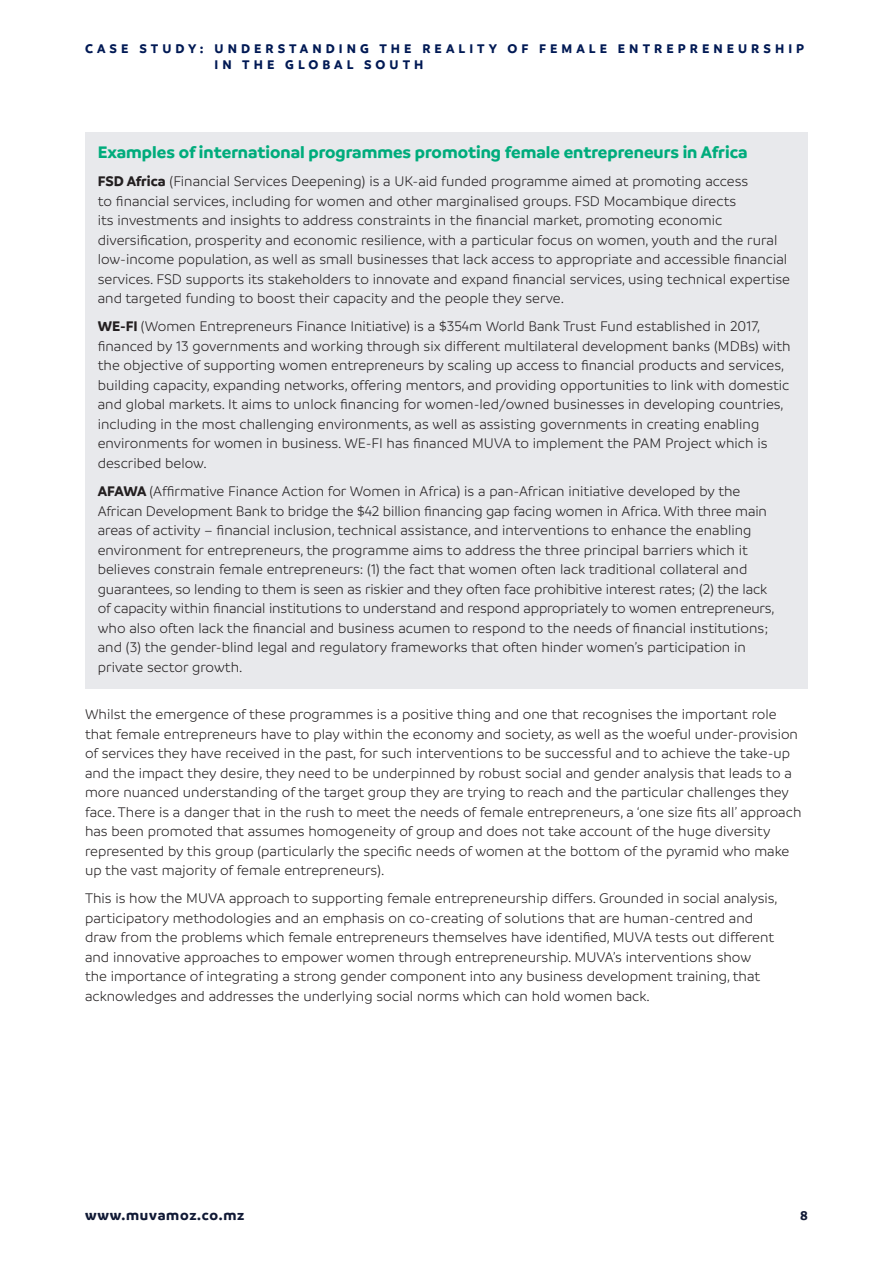
<style>
.page{position:relative;width:893px;height:1263px;background:#fff}
.page>*{position:absolute;margin:0;border:0;box-sizing:border-box;transform-origin:0 0}
.t1{font:700 18px "Branding";color:#00ac7c}
.t2{font:300 15px/19.5px "Branding";color:#231f20}
.t3{font:700 15px "Branding";letter-spacing:.05em;color:#101935}
.t4{font:700 13.5px/16.2px "Branding";letter-spacing:.3em;color:#001954}
.t5{font:700 13.5px "Branding";color:#101935}
.s1{font-weight:700}
</style>
<div class="page">
<div style="left:85px;top:132px;width:723px;height:556px;background:#e8e9ec"></div>
<p class="t4" style="left:215px;top:40px;width:591px;text-indent:-130px">CASE STUDY: UNDERSTANDING THE REALITY OF FEMALE ENTREPRENEURSHIP<br>IN THE GLOBAL SOUTH</p>
<p class="t1" style="left:98px;top:142px;width:651px">Examples of international programmes promoting female entrepreneurs in Africa</p>
<p class="t2" style="left:98px;top:172px;width:694px"><span class="s1">FSD Africa</span> (Financial Services Deepening) is a UK-aid funded programme aimed at promoting access<br>to financial services, including for women and other marginalised groups. FSD Mocambique directs<br>its investments and insights to address constraints in the financial market, promoting economic diversification, prosperity and economic resilience, with a particular focus on women, youth and the rural low-income population, as well as small businesses that lack access to appropriate and accessible financial services. FSD supports its stakeholders to innovate and expand financial services, using technical expertise and targeted funding to boost their capacity and the people they serve.</p>
<p class="t2" style="left:98px;top:317px;width:694px"><span class="s1">WE-FI</span> (Women Entrepreneurs Finance Initiative) is a $354m World Bank Trust Fund established in 2017, financed by 13 governments and working through six different multilateral development banks (MDBs) with the objective of supporting women entrepreneurs by scaling up access to financial products and services, building capacity, expanding networks, offering mentors, and providing opportunities to link with domestic and global markets. It aims to unlock financing for women-led/owned businesses in developing countries, including in the most challenging environments, as well as assisting governments in creating enabling environments for women in business. WE-FI has financed MUVA to implement the PAM Project which is described below.</p>
<p class="t2" style="left:98px;top:481px;width:678px"><span class="s1">AFAWA</span> (Affirmative Finance Action for Women in Africa) is a pan-African initiative developed by the African Development Bank to bridge the $42 billion financing gap facing women in Africa. With three main areas of activity – financial inclusion, technical assistance, and interventions to enhance the enabling environment for entrepreneurs, the programme aims to address the three principal barriers which it believes constrain female entrepreneurs: (1) the fact that women often lack traditional collateral and guarantees, so lending to them is seen as riskier and they often face prohibitive interest rates; (2) the lack of capacity within financial institutions to understand and respond appropriately to women entrepreneurs, who also often lack the financial and business acumen to respond to the needs of financial institutions; and (3) the gender-blind legal and regulatory frameworks that often hinder women’s participation in private sector growth.</p>
<p class="t2" style="left:85px;top:704px;width:718px">Whilst the emergence of these programmes is a positive thing and one that recognises the important role that female entrepreneurs have to play within the economy and society, as well as the woeful under-provision of services they have received in the past, for such interventions to be successful and to achieve the take-up and the impact they desire, they need to be underpinned by robust social and gender analysis that leads to a more nuanced understanding of the target group they are trying to reach and the particular challenges they face. There is a danger that in the rush to meet the needs of female entrepreneurs, a ‘one size fits all’ approach has been promoted that assumes homogeneity of group and does not take account of the huge diversity represented by this group (particularly the specific needs of women at the bottom of the pyramid who make up the vast majority of female entrepreneurs).</p>
<p class="t2" style="left:85px;top:888px;width:694px">This is how the MUVA approach to supporting female entrepreneurship differs. Grounded in social analysis, participatory methodologies and an emphasis on co-creating of solutions that are human-centred and draw from the problems which female entrepreneurs themselves have identified, MUVA tests out different and innovative approaches to empower women through entrepreneurship. MUVA’s interventions show<br>the importance of integrating a strong gender component into any business development training, that acknowledges and addresses the underlying social norms which can hold women back.</p>
<p class="t3" style="left:85px;top:1207px;width:161px">www.muvamoz.co.mz</p>
<p class="t5" style="left:800px;top:1208px;width:9px">8</p>
</div>
